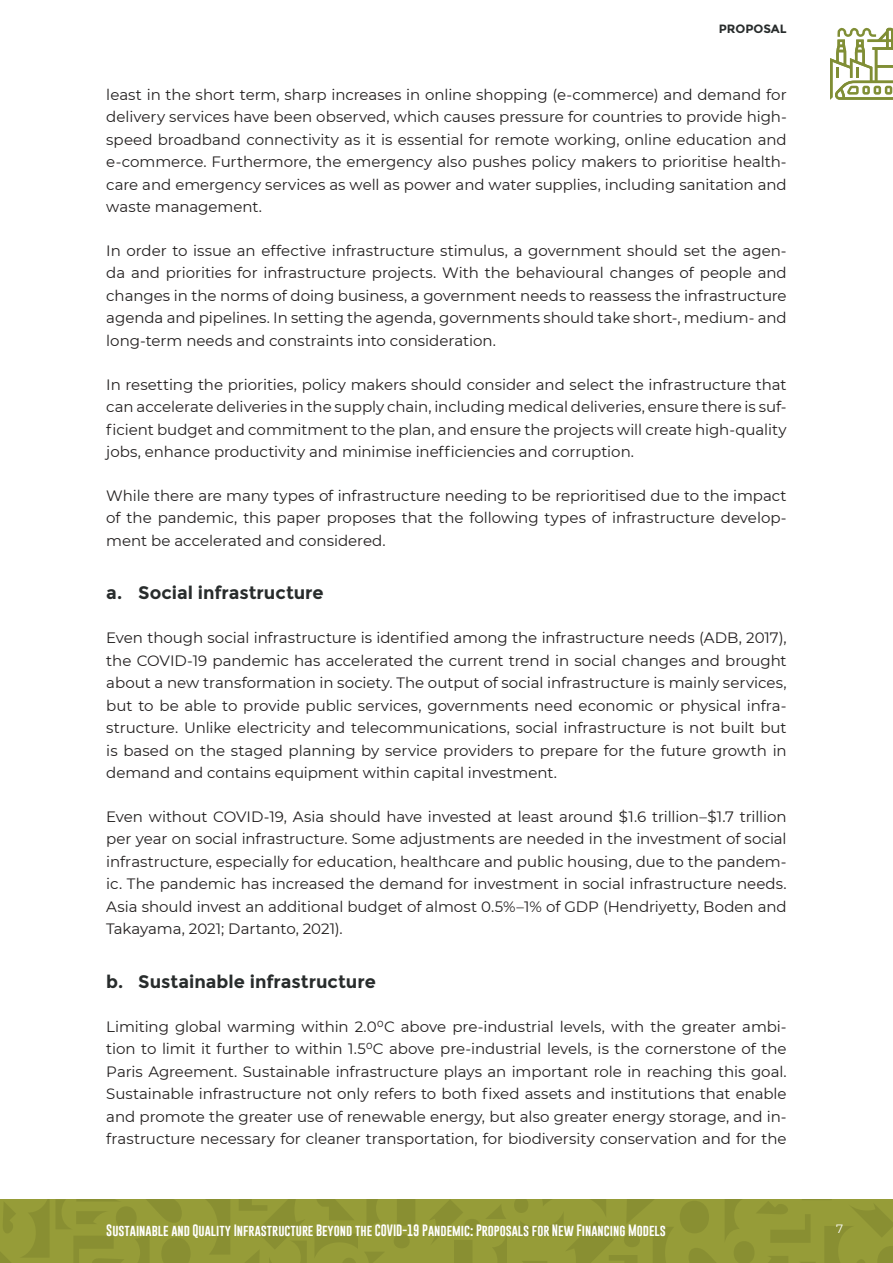
<style>
.page{position:relative;width:893px;height:1263px;background:#fff}
.page>*{position:absolute;margin:0;border:0;box-sizing:border-box;transform-origin:0 0}
.t1{font:700 18px "Montserrat";color:#282c2c}
.t2{font:15px/22.5px "Montserrat";letter-spacing:-.005em;color:#221f1f;text-align:justify}
.t3{font:12px "Gobold";color:#fff}
.t4{font:700 12px "Montserrat";color:#282c2c}
.t5{font:12px "Montserrat";color:#fff}
</style>
<div class="page">
<div style="left:0;top:1199px;width:893px;height:64px;background:#969c38"></div>
<svg style="left:514px;top:1199px;width:379px;height:64px"></svg>
<svg style="left:430px;top:1200px;width:77px;height:63px"></svg>
<svg style="left:0;top:1199px;width:415px;height:64px"></svg>
<svg style="left:830px;top:27px;width:63px;height:73px"></svg>
<p class="t4" style="left:719px;top:22px;width:69px">PROPOSAL</p>
<p class="t2" style="left:106px;top:83px;width:682px">least in the short term, sharp increases in online shopping (e-commerce) and demand for delivery services have been observed, which causes pressure for countries to provide high&shy;speed broadband connectivity as it is essential for remote working, online education and e-commerce. Furthermore, the emergency also pushes policy makers to prioritise health&shy;care and emergency services as well as power and water supplies, including sanitation and waste management.</p>
<p class="t2" style="left:106px;top:240px;width:682px">In order to issue an effective infrastructure stimulus, a government should set the agen&shy;da and priorities for infrastructure projects. With the behavioural changes of people and changes in the norms of doing business, a government needs to reassess the infrastructure agenda and pipelines. In setting the agenda, governments should take short-, medium- and long-term needs and constraints into consideration.</p>
<p class="t2" style="left:106px;top:373px;width:682px">In resetting the priorities, policy makers should consider and select the infrastructure that can accelerate deliveries in the supply chain, including medical deliveries, ensure there is suf&shy;ficient budget and commitment to the plan, and ensure the projects will create high-quality jobs, enhance productivity and minimise inefficiencies and corruption.</p>
<p class="t2" style="left:106px;top:485px;width:682px">While there are many types of infrastructure needing to be reprioritised due to the impact of the pandemic, this paper proposes that the following types of infrastructure develop&shy;ment be accelerated and considered.</p>
<p class="t1" style="left:106px;top:586px;width:219px">a. Social infrastructure</p>
<p class="t2" style="left:106px;top:626px;width:682px">Even though social infrastructure is identified among the infrastructure needs (ADB, 2017), the COVID-19 pandemic has accelerated the current trend in social changes and brought about a new transformation in society. The output of social infrastructure is mainly services, but to be able to provide public services, governments need economic or physical infra&shy;structure. Unlike electricity and telecommunications, social infrastructure is not built but is based on the staged planning by service providers to prepare for the future growth in demand and contains equipment within capital investment.</p>
<p class="t2" style="left:106px;top:806px;width:682px">Even without COVID-19, Asia should have invested at least around $1.6 trillion–$1.7 trillion per year on social infrastructure. Some adjustments are needed in the investment of social infrastructure, especially for education, healthcare and public housing, due to the pandem&shy;ic. The pandemic has increased the demand for investment in social infrastructure needs.<br>Asia should invest an additional budget of almost 0.5%–1% of GDP (Hendriyetty, Boden and Takayama, 2021; Dartanto, 2021).</p>
<p class="t1" style="left:106px;top:974px;width:271px">b. Sustainable infrastructure</p>
<p class="t2" style="left:106px;top:1014px;width:682px">Limiting global warming within 2.0⁰C above pre-industrial levels, with the greater ambi&shy;tion to limit it further to within 1.5⁰C above pre-industrial levels, is the cornerstone of the Paris Agreement. Sustainable infrastructure plays an important role in reaching this goal.<br>Sustainable infrastructure not only refers to both fixed assets and institutions that enable and promote the greater use of renewable energy, but also greater energy storage, and in&shy;frastructure necessary for cleaner transportation, for biodiversity conservation and for the</p>
<p class="t3" style="left:106px;top:1224px;width:561px">Sustainable and Quality Infrastructure Beyond the COVID-19 Pandemic: Proposals for New Financing Models</p>
<p class="t5" style="left:836px;top:1223px;width:9px">7</p>
</div>
